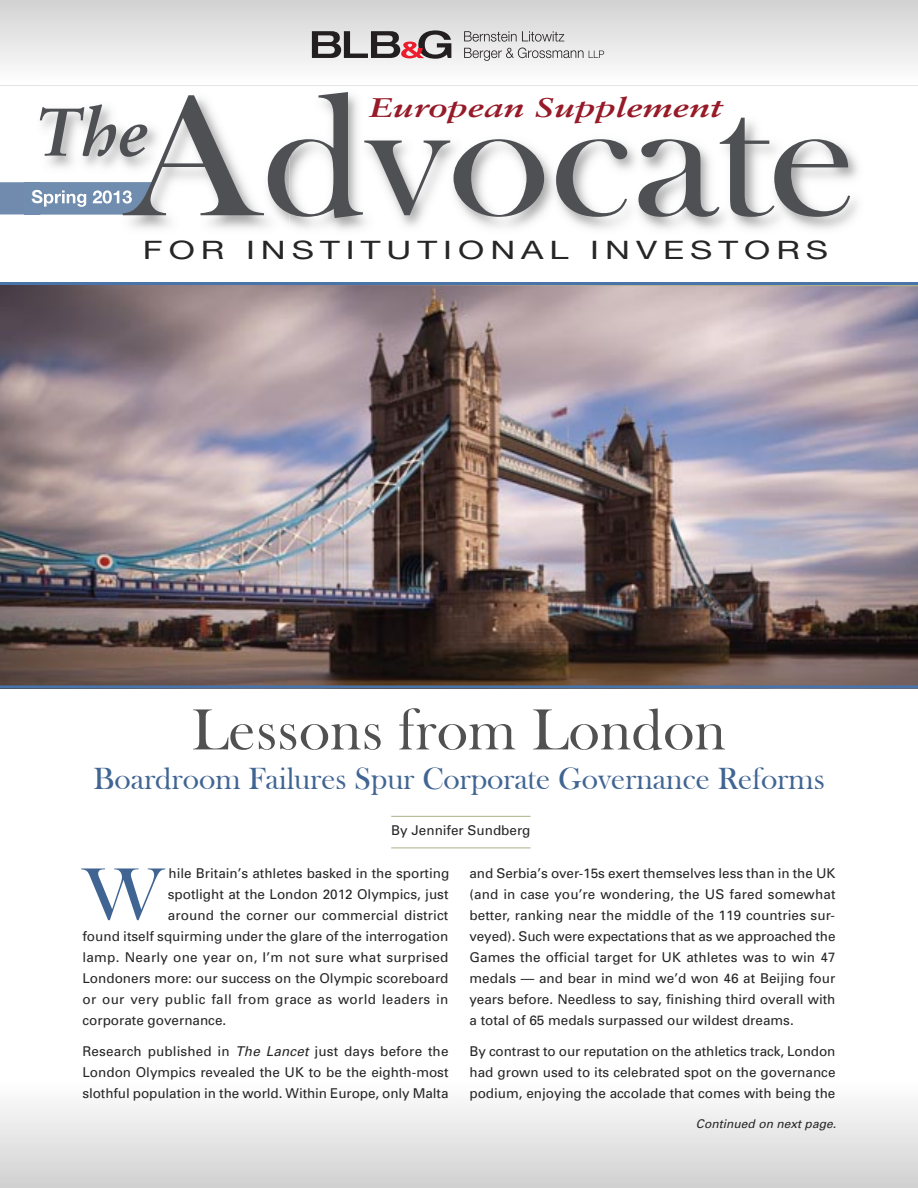
<style>
.page{position:relative;width:918px;height:1188px;background:#fff}
.page>*{position:absolute;margin:0;border:0;box-sizing:border-box;transform-origin:0 0}
.t1{font:180px "Bask Old Face";color:#4e5054;scale:1.1 1}
.t2{font:77.55px "Bask Old Face";color:#416593}
.t3{font:31.5px "Bask Old Face";color:#416593}
.t4{font:italic 700 27px "Sabon";color:#961a28;scale:1.35 1}
.t5{font:25.5px "Helvetica Neue";letter-spacing:.175em;color:#272627;scale:1.35 1}
.t6{font:13.5px/21px "Univers";color:#272627;text-align:justify}
.t7{font:13.5px "Univers";letter-spacing:.02em;color:#272627}
.t8{font:13.5px "Univers";letter-spacing:.025em;color:#272627}
.t9{font:italic 12px "Univers";color:#272627}
.s1{font-style:italic}
</style>
<div class="page">
<svg style="left:0;top:182px;width:24px;height:32px"></svg>
<img style="left:40px;top:182px;width:113px;height:32px">
<img style="left:40px;top:104px;width:107px;height:53px">
<img style="left:40px;top:190px;width:92px;height:17px">
<svg style="left:312px;top:30px;width:139px;height:29px;background:#95888a"></svg>
<svg style="left:464px;top:31px;width:100px;height:11px"></svg>
<svg style="left:464px;top:48px;width:140px;height:13px"></svg>
<img style="left:0;top:287px;width:918px;height:398px">
<svg style="left:0;top:285px;width:918px;height:2px;background:#988b86"></svg>
<hr style="left:0;top:685px;width:918px;height:3px;background:#4974aa">
<hr style="left:0;top:282px;width:918px;height:3px;background:#4974aa">
<hr style="left:391px;top:816px;width:140px;height:1px;background:#aeb08a">
<hr style="left:391px;top:848px;width:140px;height:1px;background:#aeb08a">
<svg style="left:193px;top:709px;width:135px;height:41px"></svg>
<h1 class="t1" style="left:125px;top:80px;width:668px">Advocate</h1>
<h3 class="t5" style="left:143px;top:241px;width:509px">FOR INSTITUTIONAL INVESTORS</h3>
<h3 class="t4" style="left:369px;top:96px;width:263px">European Supplement</h3>
<h3 class="t3" style="left:93px;top:766px;width:733px">Boardroom Failures Spur Corporate Governance Reforms</h3>
<p class="t6" style="left:391px;top:821px;width:141px">By Jennifer Sundberg</p>
<h2 class="t2" style="left:82px;top:862px;width:83px">W</h2>
<p class="t6" style="left:169px;top:864px;width:282px">hile Britain’s athletes basked in the sporting</p>
<p class="t6" style="left:168px;top:885px;width:282px">spotlight at the London 2012 Olympics, just</p>
<p class="t6" style="left:168px;top:906px;width:282px">around the corner our commercial district</p>
<p class="t6" style="left:83px;top:927px;width:367px">found itself squirming under the glare of the interrogation</p>
<p class="t7" style="left:83px;top:952px;width:367px">lamp. Nearly one year on, I’m not sure what surprised</p>
<p class="t6" style="left:83px;top:969px;width:368px">Londoners more: our success on the Olympic scoreboard</p>
<p class="t8" style="left:83px;top:994px;width:368px">or our very public fall from grace as world leaders in</p>
<p class="t6" style="left:83px;top:1011px;width:145px">corporate governance.</p>
<p class="t6" style="left:83px;top:1042px;width:368px">Research published in <span class="s1">The Lancet</span> just days before the London Olympics revealed the UK to be the eighth-most slothful population in the world. Within Europe, only Malta</p>
<p class="t6" style="left:470px;top:864px;width:368px">and Serbia’s over-15s exert themselves less than in the UK (and in case you’re wondering, the US fared somewhat better, ranking near the middle of the 119 countries sur&shy;veyed). Such were expectations that as we approached the Games the official target for UK athletes was to win 47 medals — and bear in mind we’d won 46 at Beijing four years before. Needless to say, finishing third overall with a total of 65 medals surpassed our wildest dreams.</p>
<p class="t6" style="left:470px;top:1042px;width:368px">By contrast to our reputation on the athletics track, London had grown used to its celebrated spot on the governance podium, enjoying the accolade that comes with being the</p>
<p class="t9" style="left:696px;top:1120px;width:144px">Continued on next page.</p>
</div>
